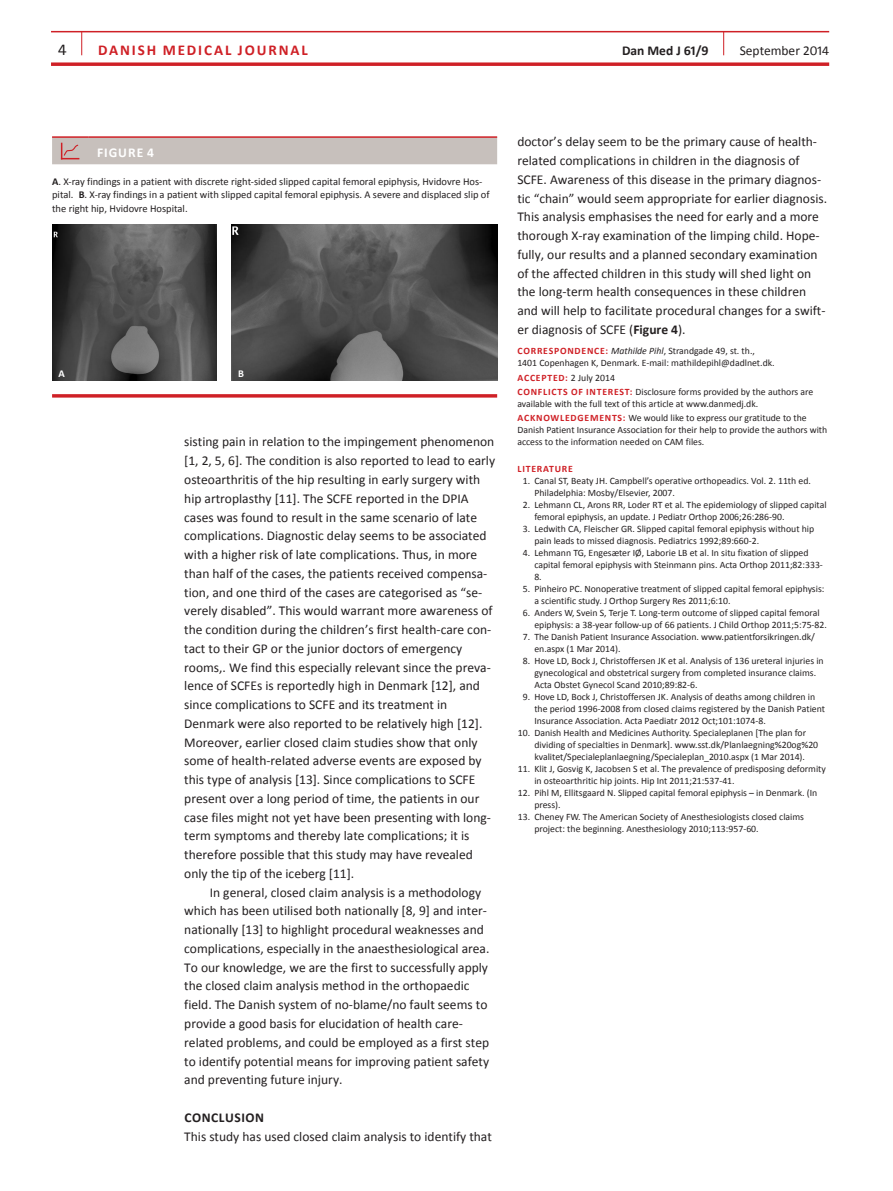
<style>
.page{position:relative;width:893px;height:1191px;background:#fff}
.page>*{position:absolute;margin:0;border:0;box-sizing:border-box;transform-origin:0 0}
.t1{font:16.5px "Calibri";color:#231f20}
.t2{font:700 15px "Calibri";letter-spacing:.125em;color:#cf2026}
.t3{font:13.5px/18.8px "Calibri";color:#231f20}
.t4{font:700 13.5px "Calibri";letter-spacing:.04em;color:#231f20}
.t5{font:700 13.5px "Calibri";letter-spacing:.075em;color:#fff}
.t6{font:10.5px/13.5px "Calibri";color:#231f20}
.t7{font:700 10.5px "Calibri";color:#fff}
.t8{font:9.75px/12px "Calibri";color:#231f20}
.t9{font:700 9.75px "Calibri";letter-spacing:.08em;color:#cf2026}
.s1{font-weight:700}
.s2{font-weight:700;color:#cf2026}
.s3{font-style:italic}
</style>
<div class="page">
<hr style="left:51px;top:31px;width:778px;height:1px;background:#cf2026">
<svg style="left:51px;top:62px;width:778px;height:4px;background:#d53d43"></svg>
<svg style="left:81px;top:32px;width:1px;height:23px"></svg>
<svg style="left:723px;top:32px;width:1px;height:23px"></svg>
<hr style="left:52px;top:136px;width:36px;height:2px;background:#cf2026">
<hr style="left:88px;top:136px;width:409px;height:2px;background:#cf2026">
<div style="left:52px;top:137px;width:445px;height:27px;background:#c7c0bc"></div>
<img style="left:52px;top:225px;width:164px;height:156px">
<img style="left:232px;top:225px;width:265px;height:156px">
<hr style="left:52px;top:394px;width:445px;height:3px;background:#cf2026">
<p class="t1" style="left:58px;top:40px;width:10px">4</p>
<p class="t2" style="left:98px;top:41px;width:211px">DANISH MEDICAL JOURNAL</p>
<p class="t4" style="left:622px;top:42px;width:88px">Dan Med J 61/9</p>
<p class="t3" style="left:740px;top:41px;width:91px">September 2014</p>
<p class="t5" style="left:97px;top:144px;width:59px">FIGURE 4</p>
<p class="t6" style="left:52px;top:174px;width:439px"><span class="s1">A</span>. X-ray findings in a patient with discrete right-sided slipped capital femoral epiphysis, Hvidovre Hos&shy;pital. <span class="s1">B</span>. X-ray findings in a patient with slipped capital femoral epiphysis. A severe and displaced slip of the right hip, Hvidovre Hospital.</p>
<p class="t7" style="left:58px;top:367px;width:8px">A</p>
<p class="t7" style="left:238px;top:367px;width:7px">B</p>
<p class="t3" style="left:184px;top:432px;width:312px">sisting pain in relation to the impingement phenomenon [1, 2, 5, 6]. The condition is also reported to lead to early osteoarthritis of the hip resulting in early surgery with hip artroplasthy [11]. The SCFE reported in the DPIA cases was found to result in the same scenario of late complications. Diagnostic delay seems to be associated with a higher risk of late complications. Thus, in more than half of the cases, the patients received compensa&shy;tion, and one third of the cases are categorised as “se&shy;verely disabled”. This would warrant more awareness of the condition during the children’s first health-care con&shy;tact to their GP or the junior doctors of emergency rooms,. We find this especially relevant since the preva&shy;lence of SCFEs is reportedly high in Denmark [12], and since complications to SCFE and its treatment in Denmark were also reported to be relatively high [12].<br>Moreover, earlier closed claim studies show that only some of health-related adverse events are exposed by this type of analysis [13]. Since complications to SCFE present over a long period of time, the patients in our case files might not yet have been presenting with long&shy;term symptoms and thereby late complications; it is therefore possible that this study may have revealed only the tip of the iceberg [11].</p>
<p class="t3" style="left:184px;top:882px;width:307px;text-indent:26px">In general, closed claim analysis is a methodology which has been utilised both nationally [8, 9] and inter&shy;nationally [13] to highlight procedural weaknesses and complications, especially in the anaesthesiological area.<br>To our knowledge, we are the first to successfully apply the closed claim analysis method in the orthopaedic field. The Danish system of no-blame/no fault seems to provide a good basis for elucidation of health care&shy;related problems, and could be employed as a first step to identify potential means for improving patient safety and preventing future injury.</p>
<p class="t4" style="left:185px;top:1109px;width:81px">CONCLUSION</p>
<p class="t3" style="left:184px;top:1126px;width:309px">This study has used closed claim analysis to identify that</p>
<p class="t3" style="left:517px;top:132px;width:311px">doctor’s delay seem to be the primary cause of health&shy;related complications in children in the diagnosis of SCFE. Awareness of this disease in the primary diagnos&shy;tic “chain” would seem appropriate for earlier diagnosis.<br>This analysis emphasises the need for early and a more thorough X-ray examination of the limping child. Hope&shy;fully, our results and a planned secondary examination of the affected children in this study will shed light on the long-term health consequences in these children and will help to facilitate procedural changes for a swift&shy;er diagnosis of SCFE (<span class="s1">Figure 4</span>).</p>
<p class="t8" style="left:517px;top:345px;width:259px"><span class="s2">CORRESPONDENCE:</span> <span class="s3">Mathilde Pihl</span>, Strandgade 49, st. th.,<br>1401 Copenhagen K, Denmark. E-mail: mathildepihl@dadlnet.dk.</p>
<p class="t8" style="left:518px;top:370px;width:297px;line-height:14.1px"><span class="s2">ACCEPTED:</span> 2 July 2014<br><span class="s2">CONFLICTS OF INTEREST:</span> Disclosure forms provided by the authors are</p>
<p class="t8" style="left:517px;top:396px;width:291px;line-height:14.1px">available with the full text of this article at www.danmedj.dk.<br><span class="s2">ACKNOWLEDGEMENTS:</span> We would like to express our gratitude to the</p>
<p class="t8" style="left:517px;top:423px;width:311px">Danish Patient Insurance Association for their help to provide the authors with access to the information needed on CAM files.</p>
<p class="t9" style="left:518px;top:462px;width:57px">LITERATURE</p>
<p class="t8" style="left:534px;top:474px;width:278px;text-indent:-12px">1. Canal ST, Beaty JH. Campbell’s operative orthopeadics. Vol. 2. 11th ed.<br>Philadelphia: Mosby/Elsevier, 2007.</p>
<p class="t8" style="left:534px;top:498px;width:294px;text-indent:-12px">2. Lehmann CL, Arons RR, Loder RT et al. The epidemiology of slipped capital femoral epiphysis, an update. J Pediatr Orthop 2006;26:286-90.</p>
<p class="t8" style="left:534px;top:522px;width:281px;text-indent:-12px">3. Ledwith CA, Fleischer GR. Slipped capital femoral epiphysis without hip pain leads to missed diagnosis. Pediatrics 1992;89:660-2.</p>
<p class="t8" style="left:534px;top:546px;width:290px;text-indent:-12px">4. Lehmann TG, Engesæter IØ, Laborie LB et al. In situ fixation of slipped capital femoral epiphysis with Steinmann pins. Acta Orthop 2011;82:333-<br>8.</p>
<p class="t8" style="left:534px;top:582px;width:292px;text-indent:-12px">5. Pinheiro PC. Nonoperative treatment of slipped capital femoral epiphysis: a scientific study. J Orthop Surgery Res 2011;6:10.</p>
<p class="t8" style="left:534px;top:606px;width:294px;text-indent:-12px">6. Anders W, Svein S, Terje T. Long-term outcome of slipped capital femoral epiphysis: a 38-year follow-up of 66 patients. J Child Orthop 2011;5:75-82.</p>
<p class="t8" style="left:534px;top:630px;width:282px;text-indent:-12px">7. The Danish Patient Insurance Association. www.patientforsikringen.dk/ en.aspx (1 Mar 2014).</p>
<p class="t8" style="left:534px;top:654px;width:291px;text-indent:-12px">8. Hove LD, Bock J, Christoffersen JK et al. Analysis of 136 ureteral injuries in gynecological and obstetrical surgery from completed insurance claims.<br>Acta Obstet Gynecol Scand 2010;89:82-6.</p>
<p class="t8" style="left:534px;top:690px;width:292px;text-indent:-12px">9. Hove LD, Bock J, Christoffersen JK. Analysis of deaths among children in the period 1996-2008 from closed claims registered by the Danish Patient<br>Insurance Association. Acta Paediatr 2012 Oct;101:1074-8.</p>
<p class="t8" style="left:534px;top:726px;width:285px;text-indent:-17px">10. Danish Health and Medicines Authority. Specialeplanen [The plan for dividing of specialties in Denmark]. www.sst.dk/Planlaegning%20og%20 kvalitet/Specialeplanlaegning/Specialeplan_2010.aspx (1 Mar 2014).</p>
<p class="t8" style="left:534px;top:762px;width:293px;text-indent:-17px">11. Klit J, Gosvig K, Jacobsen S et al. The prevalence of predisposing deformity in osteoarthritic hip joints. Hip Int 2011;21:537-41.</p>
<p class="t8" style="left:534px;top:786px;width:284px;text-indent:-17px">12. Pihl M, Ellitsgaard N. Slipped capital femoral epiphysis – in Denmark. (In press).</p>
<p class="t8" style="left:534px;top:810px;width:271px;text-indent:-17px">13. Cheney FW. The American Society of Anesthesiologists closed claims project: the beginning. Anesthesiology 2010;113:957-60.</p>
</div>
